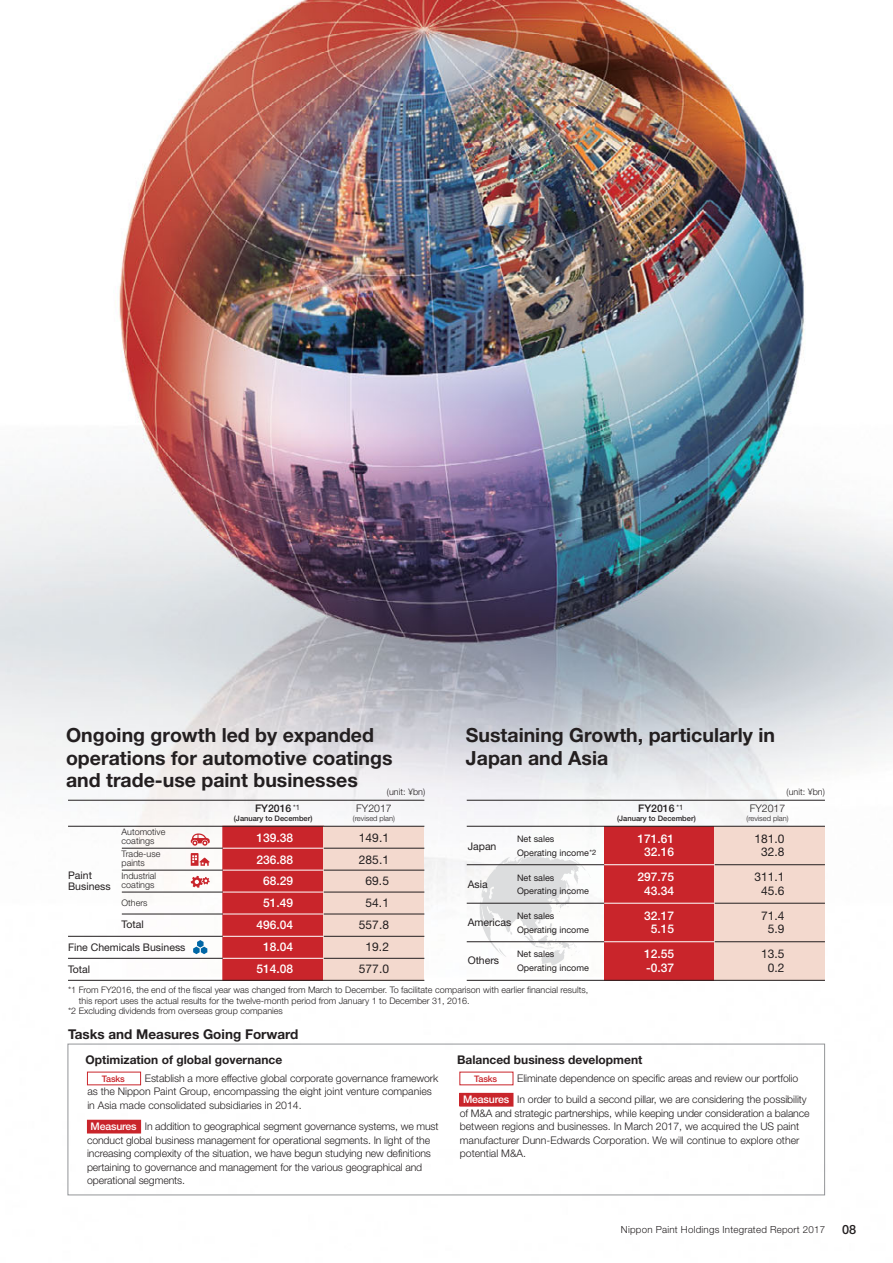
<style>
.page{position:relative;width:893px;height:1263px;background:#fff}
.page>*{position:absolute;margin:0;border:0;box-sizing:border-box;transform-origin:0 0}
.t1{font:700 19.5px/22.5px "Helvetica Neue LT Std";color:#231f20}
.t2{font:700 13.5px "Helvetica Neue LT Std";color:#231f20}
.t3{font:500 12.75px "Helvetica Neue LT Std";color:#231f20}
.t4{font:500 12px/21.9px "Helvetica Neue LT Std";color:#fff;text-align:center}
.t5{font:12px/21.9px "Helvetica Neue LT Std";color:#231f20;text-align:center}
.t6{font:700 12px "Helvetica Neue LT Std";color:#231f20}
.t7{font:300 10.5px/13.5px "Helvetica Neue LT Std";letter-spacing:-.01em;color:#231f20}
.t8{font:10.5px/22px "Helvetica Neue LT Std";color:#231f20}
.t9{font:500 10.5px "Helvetica Neue LT Std";letter-spacing:-.015em;color:#fff}
.t10{font:500 10.5px "Helvetica Neue LT Std";color:#231f20}
.t11{font:300 9.75px "Helvetica Neue LT Std";letter-spacing:.025em;color:#231f20}
.t12{font:300 9px/9px "Helvetica Neue LT Std";color:#231f20}
.t13{font:9px/13.6px "Helvetica Neue LT Std";color:#231f20}
.t14{font:500 9px "Helvetica Neue LT Std";letter-spacing:-.015em;color:#c9252b}
.t15{font:500 7.5px "Helvetica Neue LT Std";color:#231f20}
.t16{font:300 7.5px "Helvetica Neue LT Std";color:#231f20}
.t17{font:7.5px "Helvetica Neue LT Std";color:#231f20}
</style>
<div class="page">
<img style="left:0;top:0;width:893px;height:1196px">
<div style="left:604px;top:826px;width:111px;height:154px;background:#c9252b"></div>
<div style="left:715px;top:826px;width:110px;height:154px;background:#f3d9ce"></div>
<div style="left:223px;top:826px;width:101px;height:154px;background:#c9252b"></div>
<div style="left:223px;top:826px;width:101px;height:154px;border:1px solid #c9252b"></div>
<div style="left:324px;top:826px;width:100px;height:154px;background:#f3d9ce"></div>
<div style="left:87px;top:1072px;width:54px;height:13px;background:#fff"></div>
<div style="left:87px;top:1120px;width:54px;height:13px;background:#c9252b"></div>
<div style="left:460px;top:1072px;width:53px;height:13px;background:#fff"></div>
<div style="left:460px;top:1093px;width:53px;height:13px;background:#c9252b"></div>
<hr style="left:324px;top:848px;width:100px;height:1px;background:#231f20">
<hr style="left:122px;top:848px;width:101px;height:1px;background:#231f20">
<hr style="left:324px;top:870px;width:100px;height:1px;background:#231f20">
<hr style="left:122px;top:870px;width:101px;height:1px;background:#231f20">
<hr style="left:324px;top:892px;width:100px;height:1px;background:#231f20">
<hr style="left:122px;top:892px;width:101px;height:1px;background:#231f20">
<hr style="left:324px;top:936px;width:100px;height:1px;background:#231f20">
<hr style="left:68px;top:936px;width:155px;height:1px;background:#231f20">
<hr style="left:324px;top:914px;width:100px;height:1px;background:#231f20">
<hr style="left:122px;top:914px;width:101px;height:1px;background:#231f20">
<hr style="left:324px;top:958px;width:100px;height:1px;background:#231f20">
<hr style="left:68px;top:958px;width:155px;height:1px;background:#231f20">
<hr style="left:68px;top:980px;width:356px;height:1px;background:#231f20">
<hr style="left:68px;top:800px;width:356px;height:1px;background:#231f20">
<hr style="left:68px;top:826px;width:356px;height:1px;background:#231f20">
<svg style="left:191px;top:876px;width:19px;height:12px"></svg>
<svg style="left:191px;top:833px;width:19px;height:13px"></svg>
<svg style="left:191px;top:853px;width:19px;height:13px"></svg>
<svg style="left:193px;top:940px;width:14px;height:14px"></svg>
<svg style="left:480px;top:848px;width:110px;height:119px"></svg>
<hr style="left:467px;top:800px;width:358px;height:1px;background:#231f20">
<hr style="left:467px;top:826px;width:358px;height:1px;background:#231f20">
<hr style="left:467px;top:980px;width:358px;height:1px;background:#231f20">
<div style="left:68px;top:1044px;width:757px;height:151px;border:1px solid #939598"></div>
<hr style="left:223px;top:848px;width:101px;height:1px;background:#fff">
<hr style="left:223px;top:870px;width:101px;height:1px;background:#fff">
<hr style="left:223px;top:892px;width:101px;height:1px;background:#fff">
<hr style="left:223px;top:936px;width:101px;height:1px;background:#fff">
<hr style="left:223px;top:914px;width:101px;height:1px;background:#fff">
<hr style="left:223px;top:958px;width:101px;height:1px;background:#fff">
<hr style="left:715px;top:864px;width:110px;height:1px;background:#231f20">
<hr style="left:467px;top:864px;width:137px;height:1px;background:#231f20">
<hr style="left:604px;top:864px;width:111px;height:1px;background:#fff">
<hr style="left:714px;top:903px;width:111px;height:1px;background:#231f20">
<hr style="left:467px;top:903px;width:137px;height:1px;background:#231f20">
<hr style="left:604px;top:903px;width:110px;height:1px;background:#fff">
<hr style="left:715px;top:941px;width:110px;height:1px;background:#231f20">
<hr style="left:467px;top:941px;width:137px;height:1px;background:#231f20">
<hr style="left:604px;top:941px;width:111px;height:1px;background:#fff">
<h1 class="t1" style="left:66px;top:726px;width:328px">Ongoing growth led by expanded operations for automotive coatings and trade-use paint businesses</h1>
<h1 class="t1" style="left:466px;top:726px;width:311px">Sustaining Growth, particularly in<br>Japan and Asia</h1>
<p class="t12" style="left:387px;top:787px;width:40px">(unit: ¥bn)</p>
<p class="t12" style="left:787px;top:787px;width:40px">(unit: ¥bn)</p>
<p class="t17" style="left:293px;top:804px;width:8px">*1</p>
<p class="t17" style="left:677px;top:804px;width:8px">*1</p>
<p class="t17" style="left:589px;top:850px;width:8px">*2</p>
<p class="t10" style="left:255px;top:805px;width:38px">FY2016</p>
<p class="t15" style="left:234px;top:816px;width:80px">(January to December)</p>
<p class="t4" style="left:257px;top:828px;width:38px">139.38<br>236.88<br>68.29<br>51.49<br>496.04<br>18.04<br>514.08</p>
<p class="t7" style="left:356px;top:802px;width:37px">FY2017</p>
<p class="t16" style="left:353px;top:814px;width:44px">(revised plan)</p>
<p class="t5" style="left:359px;top:828px;width:32px">149.1<br>285.1<br>69.5<br>54.1<br>557.8<br>19.2<br>577.0</p>
<p class="t10" style="left:638px;top:805px;width:38px">FY2016</p>
<p class="t15" style="left:617px;top:816px;width:80px">(January to December)</p>
<p class="t7" style="left:750px;top:802px;width:37px">FY2017</p>
<p class="t16" style="left:746px;top:814px;width:44px">(revised plan)</p>
<p class="t12" style="left:122px;top:828px;width:45px">Automotive coatings</p>
<p class="t12" style="left:122px;top:850px;width:40px">Trade-use paints</p>
<p class="t12" style="left:122px;top:872px;width:36px">Industrial coatings</p>
<p class="t12" style="left:122px;top:898px;width:28px">Others</p>
<p class="t4" style="left:637px;top:833px;width:38px;line-height:13.6px">171.61<br>32.16</p>
<p class="t5" style="left:754px;top:833px;width:32px;line-height:13.6px">181.0<br>32.8</p>
<p class="t8" style="left:468px;top:836px;width:30px">Japan</p>
<p class="t13" style="left:517px;top:833px;width:73px">Net sales<br>Operating income</p>
<p class="t8" style="left:68px;top:871px;width:44px;line-height:10.5px">Paint<br>Business</p>
<p class="t8" style="left:68px;top:915px;width:119px;text-indent:54px">Total<br>Fine Chemicals Business<br>Total</p>
<p class="t4" style="left:637px;top:871px;width:38px;line-height:13.6px">297.75<br>43.34</p>
<p class="t5" style="left:754px;top:871px;width:32px;line-height:13.6px">311.1<br>45.6</p>
<p class="t8" style="left:468px;top:874px;width:22px">Asia</p>
<p class="t13" style="left:517px;top:872px;width:73px">Net sales<br>Operating income</p>
<p class="t4" style="left:644px;top:910px;width:32px;line-height:13.6px">32.17<br>5.15</p>
<p class="t5" style="left:761px;top:910px;width:25px;line-height:13.6px">71.4<br>5.9</p>
<p class="t8" style="left:468px;top:912px;width:45px">Americas</p>
<p class="t13" style="left:517px;top:910px;width:73px">Net sales<br>Operating income</p>
<p class="t4" style="left:644px;top:944px;width:32px">12.55</p>
<p class="t5" style="left:761px;top:948px;width:25px;line-height:13.6px">13.5<br>0.2</p>
<p class="t8" style="left:468px;top:951px;width:33px">Others</p>
<p class="t13" style="left:517px;top:948px;width:73px">Net sales<br>Operating income</p>
<p class="t12" style="left:68px;top:985px;width:522px">*1 From FY2016, the end of the fiscal year was changed from March to December. To facilitate comparison with earlier financial results,</p>
<p class="t12" style="left:79px;top:996px;width:392px">this report uses the actual results for the twelve-month period from January 1 to December 31, 2016.</p>
<p class="t12" style="left:68px;top:1006px;width:216px">*2 Excluding dividends from overseas group companies</p>
<p class="t4" style="left:646px;top:958px;width:30px">-0.37</p>
<p class="t2" style="left:68px;top:1029px;width:232px">Tasks and Measures Going Forward</p>
<p class="t6" style="left:85px;top:1055px;width:198px">Optimization of global governance</p>
<p class="t7" style="left:87px;top:1071px;width:353px;text-indent:57px">Establish a more effective global corporate governance framework as the Nippon Paint Group, encompassing the eight joint venture companies in Asia made consolidated subsidiaries in 2014.</p>
<p class="t14" style="left:102px;top:1075px;width:25px">Tasks</p>
<p class="t7" style="left:87px;top:1120px;width:353px;text-indent:58px">In addition to geographical segment governance systems, we must conduct global business management for operational segments. In light of the increasing complexity of the situation, we have begun studying new definitions pertaining to governance and management for the various geographical and operational segments.</p>
<p class="t9" style="left:91px;top:1123px;width:48px">Measures</p>
<p class="t6" style="left:457px;top:1055px;width:187px">Balanced business development</p>
<p class="t7" style="left:517px;top:1068px;width:291px;line-height:21.3px">Eliminate dependence on specific areas and review our portfolio<br>In order to build a second pillar, we are considering the possibility</p>
<p class="t7" style="left:460px;top:1106px;width:351px">of M&amp;A and strategic partnerships, while keeping under consideration a balance between regions and businesses. In March 2017, we acquired the US paint manufacturer Dunn-Edwards Corporation. We will continue to explore other potential M&amp;A.</p>
<p class="t14" style="left:474px;top:1075px;width:25px">Tasks</p>
<p class="t9" style="left:463px;top:1096px;width:48px">Measures</p>
<p class="t11" style="left:621px;top:1224px;width:206px">Nippon Paint Holdings Integrated Report 2017</p>
<p class="t3" style="left:842px;top:1225px;width:16px">08</p>
</div>
